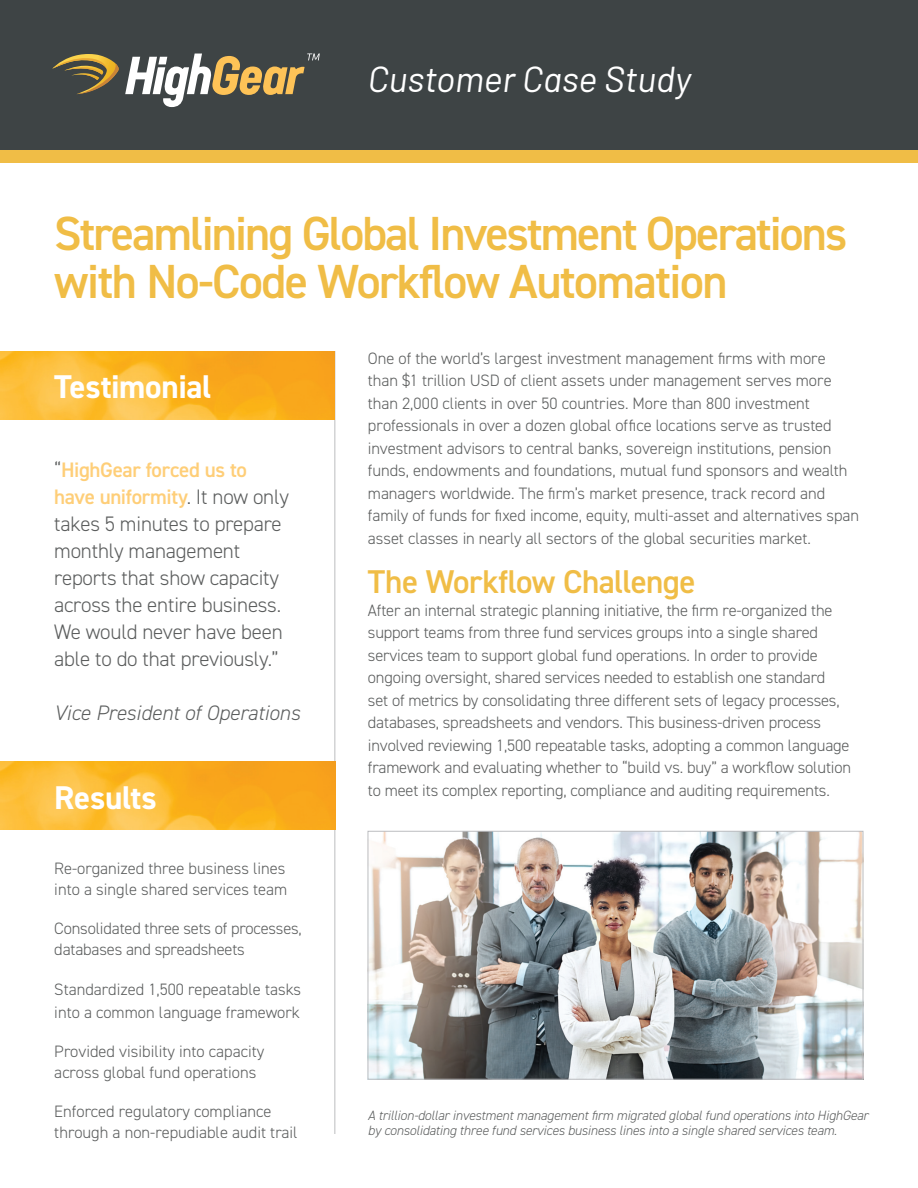
<style>
.page{position:relative;width:918px;height:1188px;background:#fff}
.page>*{position:absolute;margin:0;border:0;box-sizing:border-box;transform-origin:0 0}
.Headline{font:600 48px/48px "DIN2014";letter-spacing:-.04em;color:#f0bd46}
.t1{font:italic 36px "Barlow";color:#fff}
.Body_Text{font:600 33px "DIN2014";letter-spacing:-.02em;color:#f0bd46}
.Headline-2{font:700 33px "DIN2014";letter-spacing:-.01em;color:#fff}
.Headline-3{font:300 21px/27px "DIN2014";letter-spacing:-.01em;color:#5b5d5d}
.Headline-4{font:italic 300 21px "DIN2014";color:#5b5d5d}
.Body_Text-2{font:300 16.5px/22.5px "DIN2014";letter-spacing:-.01em;color:#5b5d5d}
.Headline-5{font:300 16.5px/21px "DIN2014";color:#5b5d5d}
.Body_Text-3{font:italic 300 13.5px/15px "DIN2014";letter-spacing:-.01em;color:#5b5d5d}
.s1{font-weight:600;color:#fece78}
</style>
<div class="page">
<div style="left:0;top:0;width:918px;height:151px;background:#3e4445"></div>
<div style="left:0;top:151px;width:918px;height:12px;background:#f0bd46"></div>
<svg style="left:52px;top:53px;width:268px;height:54px"></svg>
<hr style="left:335px;top:351px;width:1px;height:783px;background:#bcbdc0">
<img style="left:0;top:351px;width:335px;height:68px">
<img style="left:0;top:762px;width:335px;height:68px">
<img style="left:370px;top:833px;width:491px;height:244px">
<div style="left:368px;top:831px;width:495px;height:248px;border:1px solid #bcbdc0"></div>
<p class="t1" style="left:368px;top:57px;width:325px">Customer Case Study</p>
<p class="Headline" style="left:54px;top:208px;width:795px">Streamlining Global Investment Operations with No-Code Workflow Automation</p>
<p class="Headline-2" style="left:54px;top:364px;width:159px">Testimonial</p>
<p class="Headline-3" style="left:54px;top:456px;width:236px">“<span class="s1">HighGear forced us to have uniformity</span>. It now only takes 5 minutes to prepare monthly management reports that show capacity across the entire business.<br>We would never have been able to do that previously.”</p>
<p class="Headline-4" style="left:54px;top:700px;width:247px">Vice President of Operations</p>
<p class="Headline-2" style="left:54px;top:775px;width:104px">Results</p>
<p class="Headline-5" style="left:54px;top:857px;width:234px">Re-organized three business lines into a single shared services team</p>
<p class="Headline-5" style="left:54px;top:917px;width:249px">Consolidated three sets of processes, databases and spreadsheets</p>
<p class="Headline-5" style="left:54px;top:978px;width:248px;line-height:22.5px">Standardized 1,500 repeatable tasks into a common language framework</p>
<p class="Headline-5" style="left:54px;top:1040px;width:212px">Provided visibility into capacity across global fund operations</p>
<p class="Headline-5" style="left:54px;top:1100px;width:245px">Enforced regulatory compliance through a non-repudiable audit trail</p>
<p class="Body_Text-2" style="left:368px;top:347px;width:493px">One of the world’s largest investment management firms with more than $1 trillion USD of client assets under management serves more than 2,000 clients in over 50 countries. More than 800 investment professionals in over a dozen global office locations serve as trusted investment advisors to central banks, sovereign institutions, pension funds, endowments and foundations, mutual fund sponsors and wealth managers worldwide. The firm’s market presence, track record and family of funds for fixed income, equity, multi-asset and alternatives span asset classes in nearly all sectors of the global securities market.</p>
<p class="Body_Text" style="left:368px;top:560px;width:329px">The Workflow Challenge</p>
<p class="Body_Text-2" style="left:368px;top:599px;width:485px">After an internal strategic planning initiative, the firm re-organized the support teams from three fund services groups into a single shared services team to support global fund operations. In order to provide ongoing oversight, shared services needed to establish one standard<br>set of metrics by consolidating three different sets of legacy processes, databases, spreadsheets and vendors. This business-driven process involved reviewing 1,500 repeatable tasks, adopting a common language framework and evaluating whether to “build vs. buy” a workflow solution to meet its complex reporting, compliance and auditing requirements.</p>
<p class="Body_Text-3" style="left:368px;top:1107px;width:502px">A trillion-dollar investment management firm migrated global fund operations into HighGear by consolidating three fund services business lines into a single shared services team.</p>
</div>
